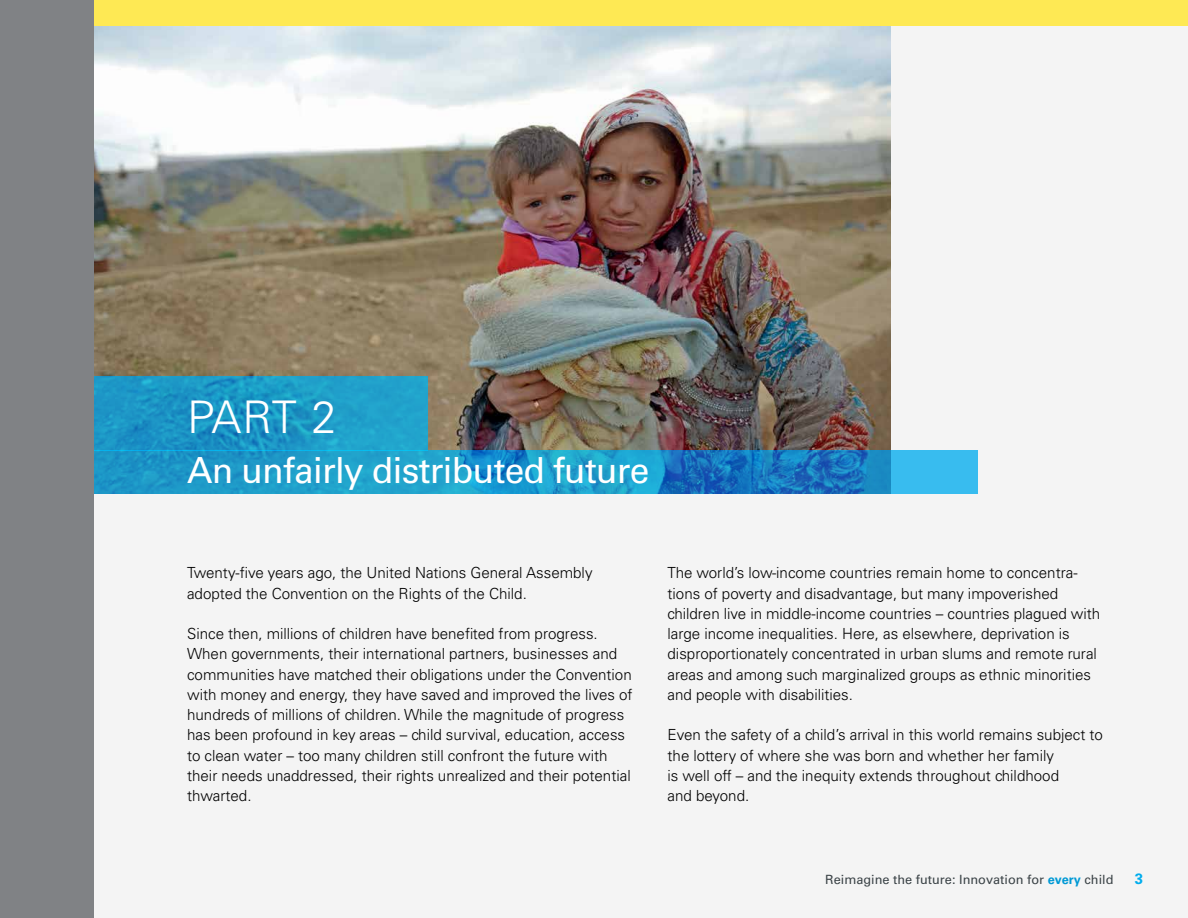
<style>
.page{position:relative;width:1188px;height:918px;background:#fff}
.page>*{position:absolute;margin:0;border:0;box-sizing:border-box;transform-origin:0 0}
.t1{font:300 45px "Univers LT Std";color:#fff}
.t2{font:36px "Univers LT Std";letter-spacing:-.02em;color:#fff}
.t3{font:300 15.3px/20.2px "Univers LT Std";color:#000}
.t4{font:700 15px "Univers LT Std";color:#00aeef}
.t5{font:12.75px "Univers LT Std";color:#373f43}
.s1{font-weight:700;color:#0099d5}
</style>
<div class="page">
<div style="left:65px;top:0;width:1123px;height:918px;background:#f4f4f4"></div>
<img style="left:94px;top:26px;width:796px;height:425px">
<svg style="left:94px;top:451px;width:884px;height:43px;background:#1e95cb"></svg>
<svg style="left:94px;top:376px;width:334px;height:75px;background:#1c99c7"></svg>
<div style="left:92px;top:0;width:1096px;height:26px;background:#fee954"></div>
<div style="left:0;top:0;width:94px;height:918px;background:#808285"></div>
<h1 class="t1" style="left:187px;top:390px;width:151px">PART 2</h1>
<h2 class="t2" style="left:187px;top:449px;width:464px">An unfairly distributed future</h2>
<p class="t3" style="left:187px;top:563px;width:407px">Twenty-five years ago, the United Nations General Assembly adopted the Convention on the Rights of the Child.</p>
<p class="t3" style="left:187px;top:624px;width:447px">Since then, millions of children have benefited from progress.<br>When governments, their international partners, businesses and communities have matched their obligations under the Convention with money and energy, they have saved and improved the lives of hundreds of millions of children. While the magnitude of progress has been profound in key areas – child survival, education, access to clean water – too many children still confront the future with their needs unaddressed, their rights unrealized and their potential thwarted.</p>
<p class="t3" style="left:668px;top:563px;width:434px">The world’s low-income countries remain home to concentra&shy;tions of poverty and disadvantage, but many impoverished children live in middle-income countries – countries plagued with large income inequalities. Here, as elsewhere, deprivation is disproportionately concentrated in urban slums and remote rural areas and among such marginalized groups as ethnic minorities and people with disabilities.</p>
<p class="t3" style="left:668px;top:725px;width:437px">Even the safety of a child’s arrival in this world remains subject to the lottery of where she was born and whether her family<br>is well off – and the inequity extends throughout childhood<br>and beyond.</p>
<p class="t5" style="left:825px;top:872px;width:290px">Reimagine the future: Innovation for <span class="s1">every</span> child</p>
<p class="t4" style="left:1135px;top:870px;width:10px">3</p>
</div>
